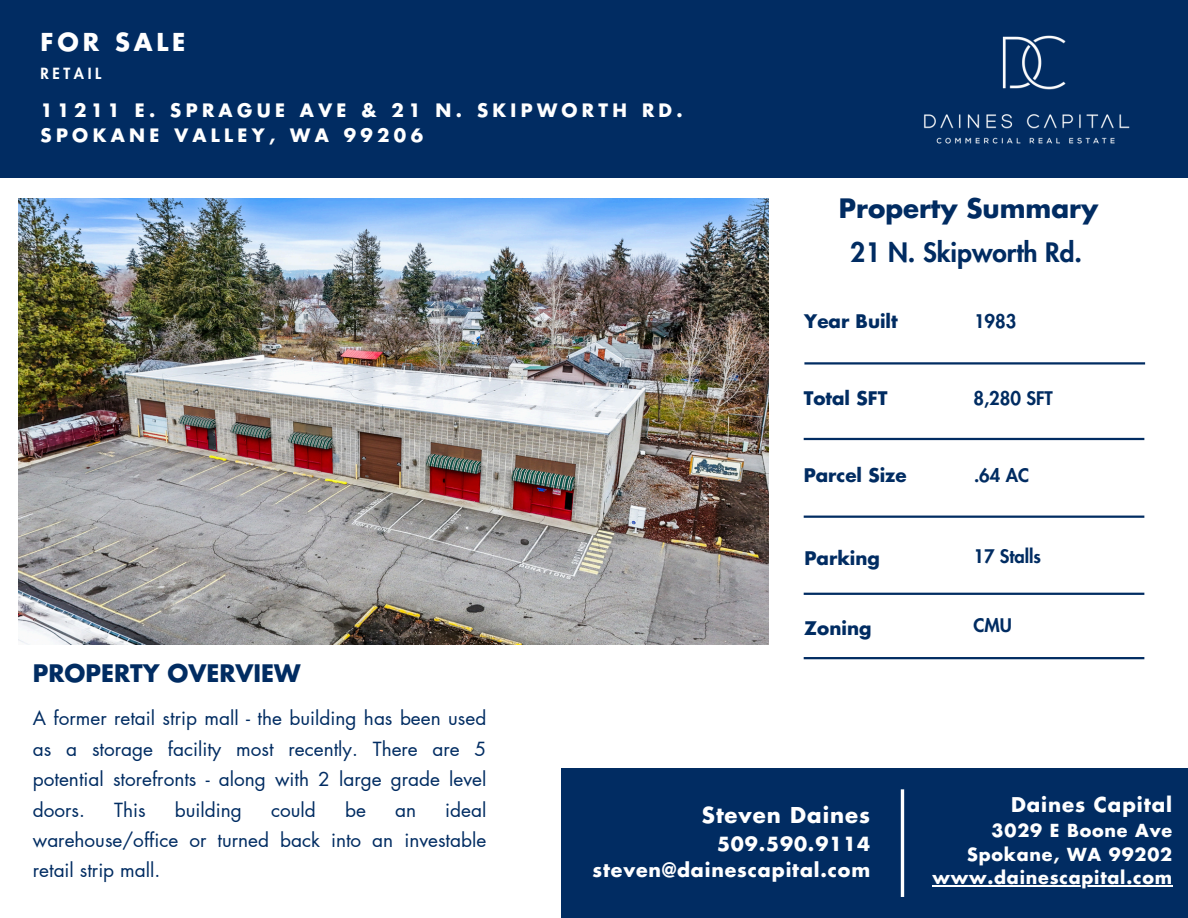
<style>
.page{position:relative;width:1188px;height:918px;background:#fff}
.page>*{position:absolute;margin:0;border:0;box-sizing:border-box;transform-origin:0 0}
.t1{font:800 26.1px "Futura LT Pro";color:#012c62}
.t2{font:700 26.1px "Futura LT Pro";color:#012c62}
.t3{font:700 24.15px "Futura LT Pro";letter-spacing:.16em;color:#fff}
.t4{font:700 23.55px "Futura LT Pro";color:#012c62}
.t5{font:700 21.3px "Futura LT Pro";letter-spacing:.045em;color:#fff}
.t6{font:700 19.8px "Futura LT Pro";letter-spacing:.045em;color:#fff}
.t7{font:19.05px/30.3px "Futura LT Pro";color:#012c62;text-align:justify}
.t8{font:700 19.05px/25.8px "Futura LT Pro";letter-spacing:.045em;color:#fff;text-align:right}
.t9{font:700 18.3px "Futura LT Pro";color:#012c62}
.t10{font:800 18.3px "Futura LT Pro";color:#012c62}
.t11{font:700 18.15px/24.8px "Futura LT Pro";letter-spacing:.24em;color:#fff}
.t12{font:700 17.55px/23.7px "Futura LT Pro";letter-spacing:.045em;color:#fff;text-align:right}
.t13{font:800 15px "Futura LT Pro";letter-spacing:.24em;color:#fff}
</style>
<div class="page">
<hr style="left:804px;top:362px;width:341px;height:3px;background:#012c62">
<hr style="left:804px;top:438px;width:340px;height:2px;background:#012c62">
<hr style="left:804px;top:593px;width:340px;height:2px;background:#012c62">
<hr style="left:804px;top:516px;width:340px;height:2px;background:#012c62">
<hr style="left:804px;top:657px;width:340px;height:2px;background:#012c62">
<img style="left:18px;top:199px;width:750px;height:446px">
<div style="left:561px;top:768px;width:627px;height:150px;background:#012c62"></div>
<hr style="left:901px;top:789px;width:3px;height:108px;background:#fff">
<hr style="left:933px;top:886px;width:240px;height:1px;background:#fff">
<div style="left:0;top:0;width:1188px;height:178px;background:#012c62"></div>
<img style="left:923px;top:35px;width:207px;height:109px">
<h4 class="t3" style="left:41px;top:31px;width:147px">FOR SALE</h4>
<p class="t13" style="left:41px;top:66px;width:62px">RETAIL</p>
<h4 class="t11" style="left:41px;top:99px;width:644px">11211 E. SPRAGUE AVE &amp; 21 N. SKIPWORTH RD.<br>SPOKANE VALLEY, WA 99206</h4>
<p class="t2" style="left:839px;top:197px;width:261px">Property Summary</p>
<h3 class="t1" style="left:850px;top:240px;width:233px">21 N. Skipworth Rd.</h3>
<p class="t9" style="left:804px;top:313px;width:95px">Year Built</p>
<h2 class="t10" style="left:974px;top:313px;width:44px">1983</h2>
<h4 class="t9" style="left:804px;top:390px;width:85px">Total SFT</h4>
<h4 class="t10" style="left:973px;top:389px;width:81px">8,280 SFT</h4>
<h1 class="t9" style="left:804px;top:467px;width:104px">Parcel Size</h1>
<h2 class="t10" style="left:974px;top:467px;width:57px">.64 AC</h2>
<p class="t9" style="left:804px;top:550px;width:77px">Parking</p>
<h4 class="t10" style="left:973px;top:548px;width:69px">17 Stalls</h4>
<p class="t9" style="left:804px;top:620px;width:69px">Zoning</p>
<h4 class="t10" style="left:973px;top:617px;width:40px">CMU</h4>
<h3 class="t4" style="left:33px;top:662px;width:269px">PROPERTY OVERVIEW</h3>
<p class="t7" style="left:33px;top:704px;width:455px">A former retail strip mall - the building has been used as a storage facility most recently. There are 5 potential storefronts - along with 2 large grade level doors.</p>
<p class="t7" style="left:33px;top:795px;width:455px;text-indent:412px">ideal warehouse/office or turned back into an investable retail strip mall.</p>
<p class="t7" style="left:114px;top:795px;width:33px">This</p>
<p class="t7" style="left:175px;top:795px;width:69px">building</p>
<p class="t7" style="left:271px;top:795px;width:46px">could</p>
<p class="t7" style="left:345px;top:795px;width:22px">be</p>
<p class="t7" style="left:395px;top:795px;width:23px">an</p>
<h3 class="t5" style="left:702px;top:805px;width:170px">Steven Daines</h3>
<h3 class="t8" style="left:593px;top:832px;width:279px">509.590.9114 steven@dainescapital.com</h3>
<p class="t6" style="left:1011px;top:796px;width:163px">Daines Capital</p>
<p class="t12" style="left:967px;top:820px;width:207px">3029 E Boone Ave<br>Spokane, WA 99202</p>
<h4 class="t12" style="left:933px;top:867px;width:241px">www.dainescapital.com</h4>
</div>
